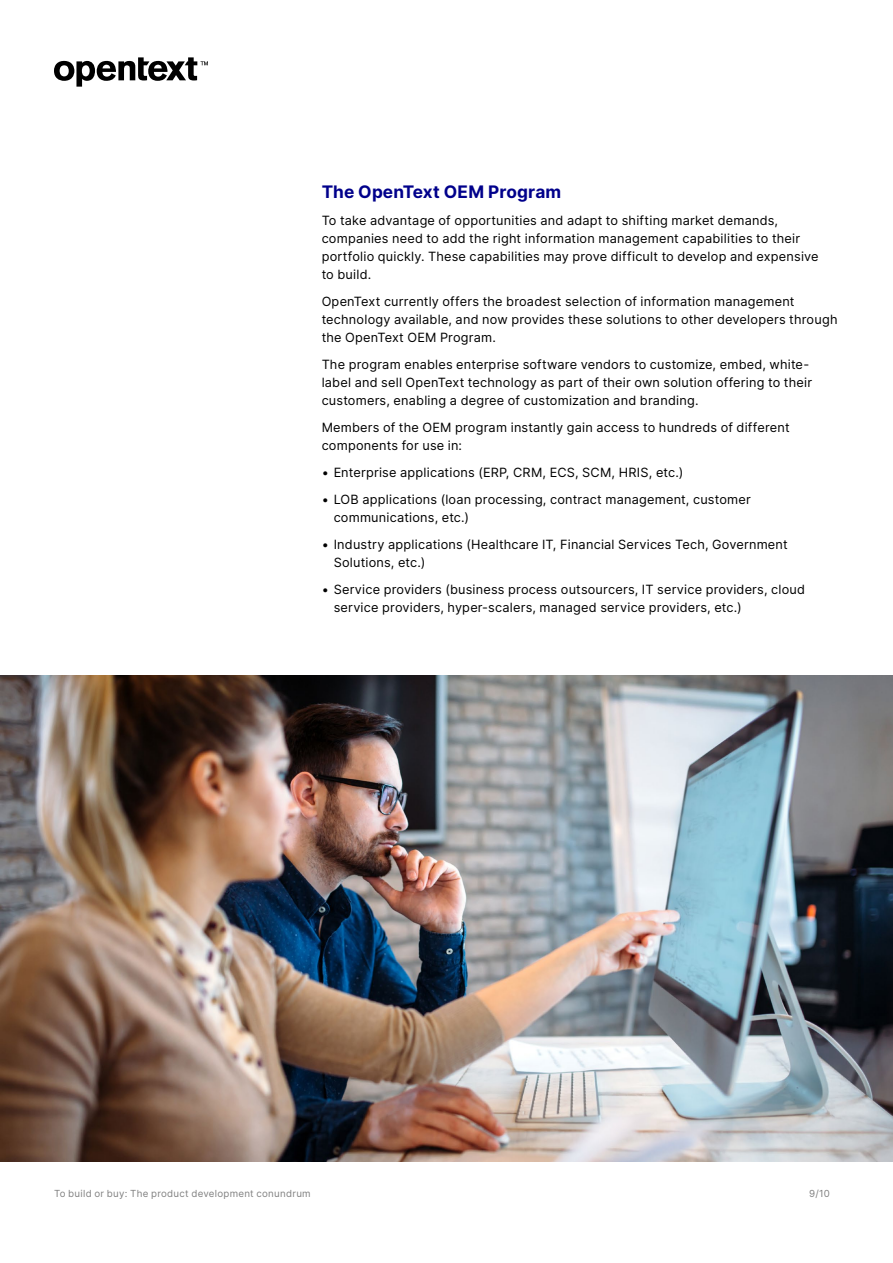
<style>
.page{position:relative;width:893px;height:1263px;background:#fff}
.page>*{position:absolute;margin:0;border:0;box-sizing:border-box;transform-origin:0 0}
.t1{font:700 17.25px "Inter";letter-spacing:.005em;color:#00008b}
.Body{font:12.75px/18px "Inter";letter-spacing:.015em;color:#000}
.t2{font:9.75px "Inter";letter-spacing:.025em;color:#808080}
</style>
<div class="page">
<svg style="left:54px;top:57px;width:154px;height:30px"></svg>
<img style="left:0;top:675px;width:893px;height:486px">
<h3 class="t1" style="left:322px;top:179px;width:241px">The OpenText OEM Program</h3>
<p class="Body" style="left:322px;top:211px;width:498px">To take advantage of opportunities and adapt to shifting market demands, companies need to add the right information management capabilities to their portfolio quickly. These capabilities may prove difficult to develop and expensive to build.</p>
<p class="Body" style="left:322px;top:292px;width:517px">OpenText currently offers the broadest selection of information management technology available, and now provides these solutions to other developers through the OpenText OEM Program.</p>
<p class="Body" style="left:322px;top:355px;width:492px">The program enables enterprise software vendors to customize, embed, white&shy;label and sell OpenText technology as part of their own solution offering to their customers, enabling a degree of customization and branding.</p>
<p class="Body" style="left:322px;top:418px;width:470px">Members of the OEM program instantly gain access to hundreds of different components for use in:</p>
<p class="Body" style="left:322px;top:463px;width:363px">• Enterprise applications (ERP, CRM, ECS, SCM, HRIS, etc.)</p>
<p class="Body" style="left:334px;top:490px;width:419px;text-indent:-12px">• LOB applications (loan processing, contract management, customer communications, etc.)</p>
<p class="Body" style="left:334px;top:535px;width:456px;text-indent:-12px">• Industry applications (Healthcare IT, Financial Services Tech, Government<br>Solutions, etc.)</p>
<p class="Body" style="left:334px;top:580px;width:473px;text-indent:-12px">• Service providers (business process outsourcers, IT service providers, cloud service providers, hyper-scalers, managed service providers, etc.)</p>
<p class="t2" style="left:54px;top:1186px;width:258px">To build or buy: The product development conundrum</p>
<p class="t2" style="left:809px;top:1186px;width:22px">9/10</p>
</div>
